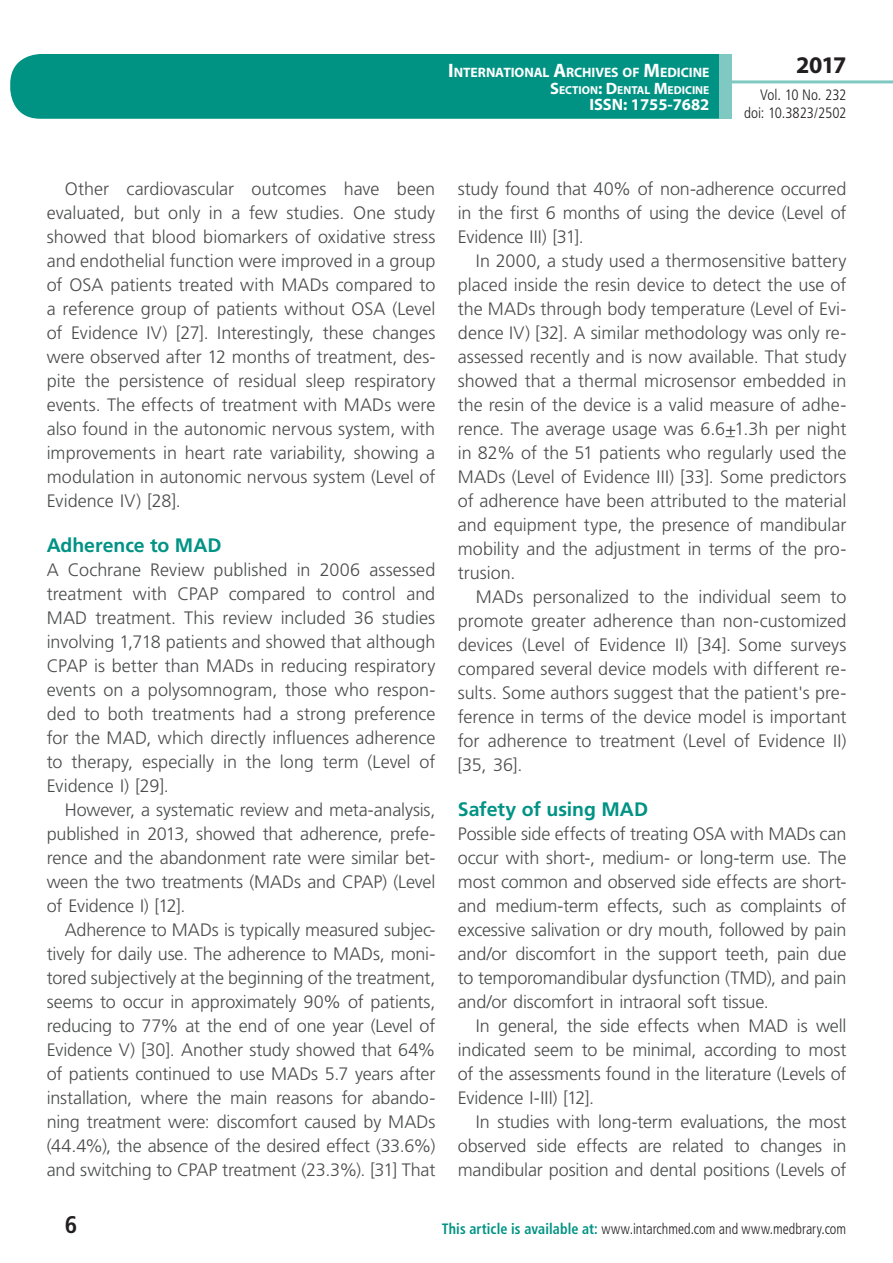
<style>
.page{position:relative;width:893px;height:1263px;background:#fff}
.page>*{position:absolute;margin:0;border:0;box-sizing:border-box;transform-origin:0 0}
.t1{font:700 24px "Myriad Pro";color:#231f20}
.t2{font:700 condensed 24px "Frutiger LT Std";color:#231f20}
.t3{font:700 19.5px "Frutiger LT Std";letter-spacing:-.005em;color:#009384}
.t4{font:300 18px/24px "Frutiger LT Std";letter-spacing:-.005em;color:#4b4c4d;text-align:justify}
.t5{font:700 16.5px "Myriad Pro";color:#fff}
.t6{font:300 condensed 15px "Frutiger LT Std";color:#231f20;scale:.94 1}
.t7{font:300 condensed 15px/18px "Frutiger LT Std";color:#231f20;text-align:right}
.t8{font:700 13.65px "Myriad Pro";letter-spacing:-.005em;color:#fff}
.t9{font:700 11.55px "Myriad Pro";color:#fff}
.s1{font-size:19.5px}
.s2{font-size:16.5px}
.s3{font-weight:700;color:#009384}
</style>
<div class="page">
<div style="left:10px;top:54px;width:775px;height:65px;background:#009384;border-radius:30px"></div>
<div style="left:732px;top:0;width:161px;height:157px;background:#fff"></div>
<hr style="left:730px;top:80px;width:163px;height:3px;background:#80c9c2">
<div style="left:719px;top:54px;width:13px;height:65px;background:#80c9c2"></div>
<p class="t8" style="left:448px;top:64px;width:263px"><span class="s1">I</span>NTERNATIONAL <span class="s1">A</span>RCHIVES OF <span class="s1">M</span>EDICINE</p>
<p class="t9" style="left:550px;top:82px;width:161px"><span class="s2">S</span>ECTION<span class="s2">: D</span>ENTAL <span class="s2">M</span>EDICINE</p>
<p class="t5" style="left:589px;top:94px;width:122px">ISSN: 1755-7682</p>
<h1 class="t1" style="left:796px;top:49px;width:52px">2017</h1>
<p class="t7" style="left:744px;top:86px;width:104px">Vol. 10 No. 232 doi: 10.3823/2502</p>
<p class="t4" style="left:47px;top:177px;width:390px;text-indent:18px">Other cardiovascular outcomes have been evaluated, but only in a few studies. One study showed that blood biomarkers of oxidative stress and endothelial function were improved in a group of OSA patients treated with MADs compared to a reference group of patients without OSA (Level of Evidence IV) [27]. Interestingly, these changes were observed after 12 months of treatment, des&shy;pite the persistence of residual sleep respiratory events. The effects of treatment with MADs were also found in the autonomic nervous system, with improvements in heart rate variability, showing a modulation in autonomic nervous system (Level of Evidence IV) [28].</p>
<p class="t3" style="left:47px;top:534px;width:176px">Adherence to MAD</p>
<p class="t4" style="left:47px;top:558px;width:390px">A Cochrane Review published in 2006 assessed treatment with CPAP compared to control and MAD treatment. This review included 36 studies involving 1,718 patients and showed that although CPAP is better than MADs in reducing respiratory events on a polysomnogram, those who respon&shy;ded to both treatments had a strong preference for the MAD, which directly influences adherence to therapy, especially in the long term (Level of Evidence I) [29].</p>
<p class="t4" style="left:47px;top:798px;width:390px;text-indent:18px">However, a systematic review and meta-analysis, published in 2013, showed that adherence, prefe&shy;rence and the abandonment rate were similar bet&shy;ween the two treatments (MADs and CPAP) (Level of Evidence I) [12].</p>
<p class="t4" style="left:47px;top:918px;width:390px;text-indent:18px">Adherence to MADs is typically measured subjec&shy;tively for daily use. The adherence to MADs, moni&shy;tored subjectively at the beginning of the treatment, seems to occur in approximately 90% of patients, reducing to 77% at the end of one year (Level of Evidence V) [30]. Another study showed that 64% of patients continued to use MADs 5.7 years after installation, where the main reasons for abando&shy;ning treatment were: discomfort caused by MADs (44.4%), the absence of the desired effect (33.6%) and switching to CPAP treatment (23.3%). [31] That</p>
<p class="t4" style="left:458px;top:177px;width:390px">study found that 40% of non-adherence occurred in the first 6 months of using the device (Level of Evidence III) [31].</p>
<p class="t4" style="left:458px;top:249px;width:390px;text-indent:18px">In 2000, a study used a thermosensitive battery placed inside the resin device to detect the use of the MADs through body temperature (Level of Evi&shy;dence IV) [32]. A similar methodology was only re&shy;assessed recently and is now available. That study showed that a thermal microsensor embedded in the resin of the device is a valid measure of adhe&shy;rence. The average usage was 6.6+1.3h per night in 82% of the 51 patients who regularly used the MADs (Level of Evidence III) [33]. Some predictors of adherence have been attributed to the material and equipment type, the presence of mandibular mobility and the adjustment in terms of the pro&shy;trusion.</p>
<p class="t4" style="left:458px;top:585px;width:390px;text-indent:18px">MADs personalized to the individual seem to promote greater adherence than non-customized devices (Level of Evidence II) [34]. Some surveys compared several device models with different re&shy;sults. Some authors suggest that the patient's pre&shy;ference in terms of the device model is important for adherence to treatment (Level of Evidence II) [35, 36].</p>
<p class="t3" style="left:458px;top:798px;width:192px">Safety of using MAD</p>
<p class="t4" style="left:458px;top:822px;width:390px">Possible side effects of treating OSA with MADs can occur with short-, medium- or long-term use. The most common and observed side effects are short&shy;and medium-term effects, such as complaints of excessive salivation or dry mouth, followed by pain and/or discomfort in the support teeth, pain due to temporomandibular dysfunction (TMD), and pain and/or discomfort in intraoral soft tissue.</p>
<p class="t4" style="left:458px;top:1014px;width:390px;text-indent:18px">In general, the side effects when MAD is well indicated seem to be minimal, according to most of the assessments found in the literature (Levels of Evidence I-III) [12].</p>
<p class="t4" style="left:458px;top:1110px;width:390px;text-indent:18px">In studies with long-term evaluations, the most observed side effects are related to changes in mandibular position and dental positions (Levels of</p>
<h1 class="t2" style="left:65px;top:1210px;width:14px">6</h1>
<p class="t6" style="left:442px;top:1220px;width:432px"><span class="s3">This article is available at:</span> www.intarchmed.com and www.medbrary.com</p>
</div>
